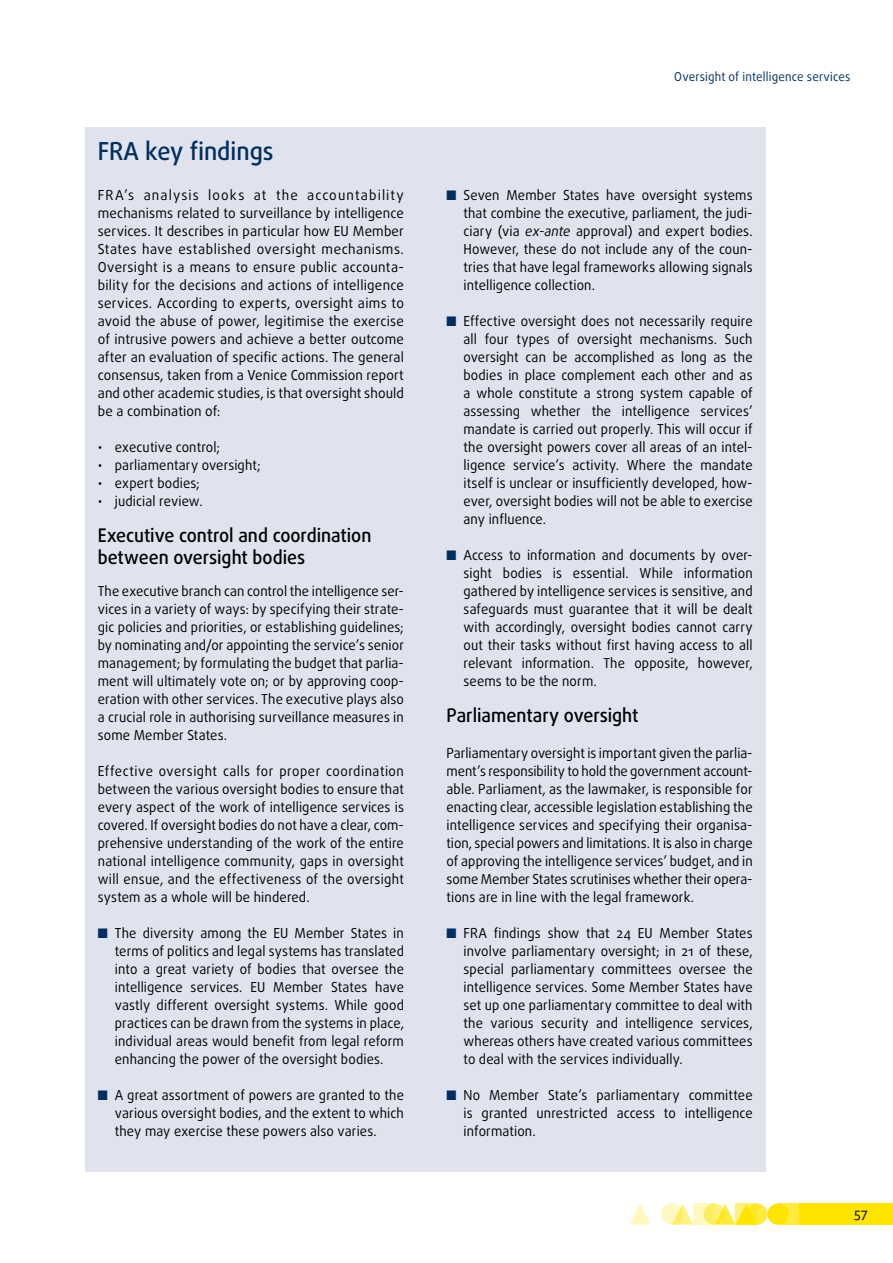
<style>
.page{position:relative;width:893px;height:1263px;background:#fff}
.page>*{position:absolute;margin:0;border:0;box-sizing:border-box;transform-origin:0 0}
.title_1_1{font:500 24.75px "Daxline Pro";color:#002e5f;scale:.95 1}
.title_1_1_1_notoc{font:500 18.75px/22.5px "Daxline Pro";color:#000;scale:.95 1}
.body{font:13.8px/18px "Daxline Pro";letter-spacing:.01em;color:#000;text-align:justify;scale:.95 1}
.body-2{font:13.8px/18px "Daxline Pro";letter-spacing:.01em;color:#000;text-align:justify}
.body_list_next{font:13.8px "Daxline Pro";letter-spacing:.01em;color:#000;scale:.95 1}
.body_list_last{font:13.8px "Daxline Pro";letter-spacing:.01em;color:#000;scale:.95 1}
.t1{font:13.5px "Daxline Pro";color:#000}
.t2{font:12.3px "Daxline Pro";letter-spacing:.015em;color:#002e5f;scale:.95 1}
.s1{color:#002e5f}
.s2{font-style:italic}
</style>
<div class="page">
<div style="left:746px;top:1203px;width:21px;height:22px;background:#ffea40;border-radius:50%"></div>
<div style="left:778px;top:1203px;width:21px;height:22px;background:#ffea40"></div>
<div style="left:799px;top:1203px;width:94px;height:22px;background:#ffe400"></div>
<svg style="left:675px;top:1203px;width:18px;height:22px"></svg>
<svg style="left:629px;top:1204px;width:22px;height:21px"></svg>
<div style="left:767px;top:1203px;width:22px;height:22px;background:#ffe400;border-radius:50%"></div>
<svg style="left:718px;top:1203px;width:18px;height:22px"></svg>
<svg style="left:704px;top:1203px;width:21px;height:22px"></svg>
<svg style="left:661px;top:1203px;width:21px;height:22px"></svg>
<svg style="left:736px;top:1203px;width:21px;height:22px"></svg>
<svg style="left:693px;top:1203px;width:21px;height:22px"></svg>
<div style="left:85px;top:128px;width:680px;height:1044px;background:#e0e2ee"></div>
<p class="title_1_1" style="left:98px;top:134px;width:187px">FRA key findings</p>
<p class="body-2" style="left:98px;top:186px;width:308px">FRA’s analysis looks at the accountability mechanisms related to surveillance by intelligence services. It describes in particular how EU Member States have established oversight mechanisms.<br>Oversight is a means to ensure public accounta&shy;bility for the decisions and actions of intelligence services. According to experts, oversight aims to avoid the abuse of power, legitimise the exercise of intrusive powers and achieve a better outcome after an evaluation of specific actions. The general consensus, taken from a Venice Commission report and other academic studies, is that oversight should be a combination of:</p>
<p class="body_list_next" style="left:98px;top:437px;width:130px">• executive control;</p>
<p class="body_list_next" style="left:98px;top:455px;width:173px">• parliamentary oversight;</p>
<p class="body_list_next" style="left:98px;top:473px;width:109px">• expert bodies;</p>
<p class="body_list_last" style="left:98px;top:491px;width:112px">• judicial review.</p>
<p class="title_1_1_1_notoc" style="left:98px;top:524px;width:289px">Executive control and coordination between oversight bodies</p>
<p class="body" style="left:98px;top:582px;width:324px">The executive branch can control the intelligence ser&shy;vices in a variety of ways: by specifying their strate&shy;gic policies and priorities, or establishing guidelines; by nominating and/or appointing the service’s senior management; by formulating the budget that parlia&shy;ment will ultimately vote on; or by approving coop&shy;eration with other services. The executive plays also a crucial role in authorising surveillance measures in some Member States.</p>
<p class="body" style="left:98px;top:762px;width:324px">Effective oversight calls for proper coordination between the various oversight bodies to ensure that every aspect of the work of intelligence services is covered. If oversight bodies do not have a clear, com&shy;prehensive understanding of the work of the entire national intelligence community, gaps in oversight will ensue, and the effectiveness of the oversight system as a whole will be hindered.</p>
<p class="body" style="left:115px;top:924px;width:306px;text-indent:-17px"><span class="s1">■</span> The diversity among the EU Member States in terms of politics and legal systems has translated into a great variety of bodies that oversee the intelligence services. EU Member States have vastly different oversight systems. While good practices can be drawn from the systems in place, individual areas would benefit from legal reform enhancing the power of the oversight bodies.</p>
<p class="body" style="left:115px;top:1086px;width:306px;text-indent:-17px"><span class="s1">■</span> A great assortment of powers are granted to the various oversight bodies, and the extent to which they may exercise these powers also varies.</p>
<p class="t2" style="left:674px;top:68px;width:187px">Oversight of intelligence services</p>
<p class="body" style="left:463px;top:186px;width:306px;text-indent:-17px"><span class="s1">■</span> Seven Member States have oversight systems that combine the executive, parliament, the judi&shy;ciary (via <span class="s2">ex-ante</span> approval) and expert bodies.<br>However, these do not include any of the coun&shy;tries that have legal frameworks allowing signals intelligence collection.</p>
<p class="body" style="left:463px;top:312px;width:306px;text-indent:-17px"><span class="s1">■</span> Effective oversight does not necessarily require all four types of oversight mechanisms. Such oversight can be accomplished as long as the bodies in place complement each other and as a whole constitute a strong system capable of assessing whether the intelligence services’ mandate is carried out properly. This will occur if the oversight powers cover all areas of an intel&shy;ligence service’s activity. Where the mandate itself is unclear or insufficiently developed, how&shy;ever, oversight bodies will not be able to exercise any influence.</p>
<p class="body" style="left:463px;top:546px;width:306px;text-indent:-17px"><span class="s1">■</span> Access to information and documents by over&shy;sight bodies is essential. While information gathered by intelligence services is sensitive, and safeguards must guarantee that it will be dealt with accordingly, oversight bodies cannot carry out their tasks without first having access to all relevant information. The opposite, however, seems to be the norm.</p>
<p class="title_1_1_1_notoc" style="left:446px;top:704px;width:204px">Parliamentary oversight</p>
<p class="body" style="left:446px;top:744px;width:324px">Parliamentary oversight is important given the parlia&shy;ment’s responsibility to hold the government account&shy;able. Parliament, as the lawmaker, is responsible for enacting clear, accessible legislation establishing the intelligence services and specifying their organisa&shy;tion, special powers and limitations. It is also in charge of approving the intelligence services’ budget, and in some Member States scrutinises whether their opera&shy;tions are in line with the legal framework.</p>
<p class="body" style="left:463px;top:924px;width:306px;text-indent:-17px"><span class="s1">■</span> FRA findings show that 24 EU Member States involve parliamentary oversight; in 21 of these, special parliamentary committees oversee the intelligence services. Some Member States have set up one parliamentary committee to deal with the various security and intelligence services, whereas others have created various committees to deal with the services individually.</p>
<p class="body" style="left:463px;top:1086px;width:306px;text-indent:-17px"><span class="s1">■</span> No Member State’s parliamentary committee is granted unrestricted access to intelligence information.</p>
<p class="t1" style="left:854px;top:1204px;width:15px">57</p>
</div>
